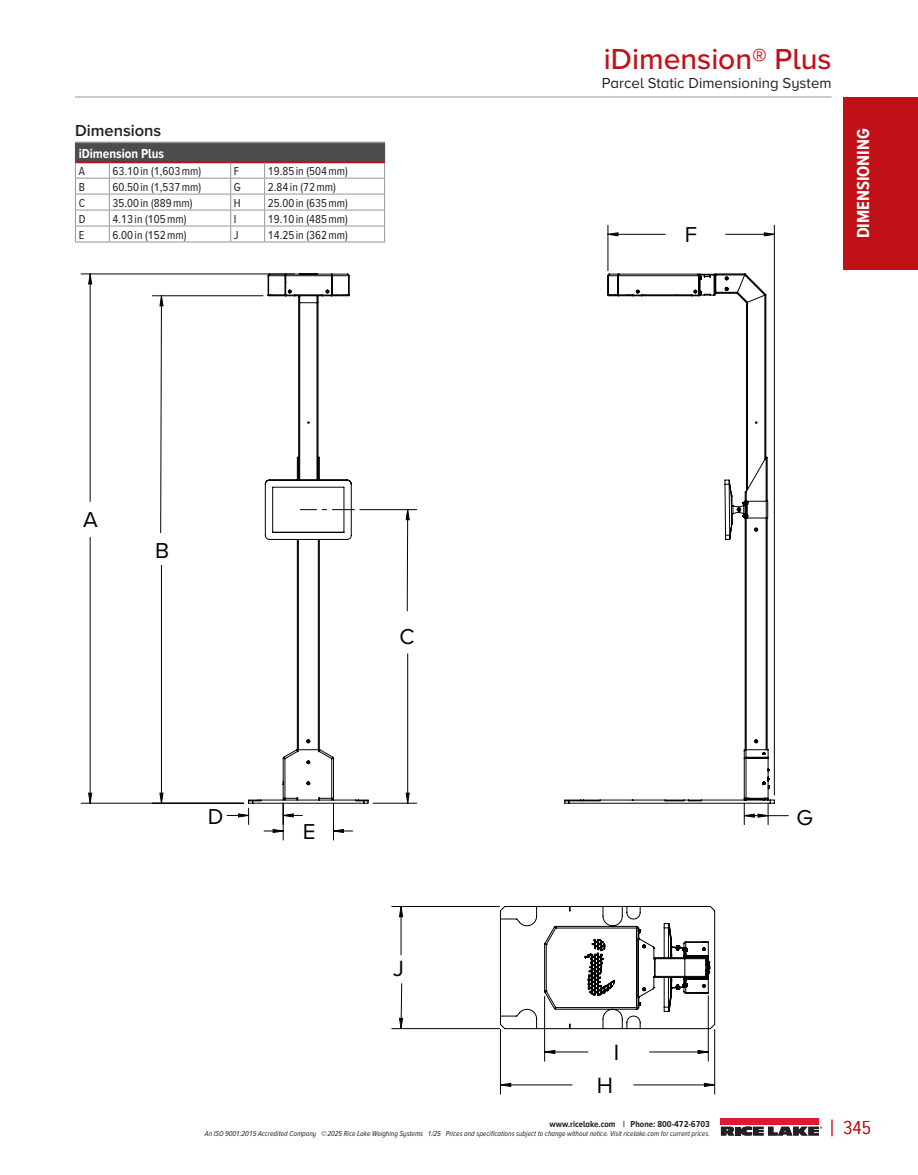
<style>
.page{position:relative;width:918px;height:1175px;background:#fff}
.page>*{position:absolute;margin:0;border:0;box-sizing:border-box;transform-origin:0 0}
.t1{font:500 30px "Proxima Nova A";color:#c01119}
.t2{font:22.8px "Proxima Nova A";color:#040503}
.t3{font:22.35px "Proxima Nova A";color:#040503}
.t4{font:300 19.5px "Proxima Nova A Cond";color:#c01119}
.t5{font:700 18px "Proxima Nova A Cond";color:#fff}
.t6{font:600 16.5px "Proxima Nova A";color:#231f20}
.t7{font:15px "Proxima Nova A";color:#231f20}
.t8{font:700 13.5px "Proxima Nova A Cond";color:#fff}
.t9{font:12px "Proxima Nova A Cond";color:#231f20}
.t10{font:700 9px "Proxima Nova A Cond";color:#231f20}
.t11{font:italic 7.5px "Proxima Nova A Cond";color:#231f20}
</style>
<div class="page">
<div style="left:843px;top:97px;width:75px;height:173px;background:#c01119"></div>
<div style="left:721px;top:1118px;width:98px;height:6px;background:#dc1a32"></div>
<svg style="left:721px;top:1126px;width:13px;height:9px"></svg>
<div style="left:735px;top:1126px;width:5px;height:9px;background:#231f20"></div>
<svg style="left:741px;top:1126px;width:81px;height:9px"></svg>
<svg style="left:832px;top:1119px;width:1px;height:17px"></svg>
<hr style="left:75px;top:97px;width:757px;height:1px;background:#939598">
<hr style="left:75px;top:242px;width:34px;height:1px;background:#939598">
<hr style="left:75px;top:142px;width:34px;height:1px;background:#939598">
<hr style="left:109px;top:142px;width:122px;height:1px;background:#939598">
<hr style="left:231px;top:142px;width:34px;height:1px;background:#939598">
<hr style="left:265px;top:142px;width:120px;height:1px;background:#939598">
<svg style="left:75px;top:143px;width:310px;height:99px"></svg>
<hr style="left:75px;top:161px;width:34px;height:2px;background:#c01119">
<hr style="left:109px;top:161px;width:122px;height:2px;background:#c01119">
<hr style="left:231px;top:194px;width:34px;height:1px;background:#939598">
<hr style="left:265px;top:194px;width:120px;height:1px;background:#939598">
<hr style="left:75px;top:226px;width:34px;height:1px;background:#939598">
<svg style="left:80px;top:200px;width:709px;height:640px"></svg>
<svg style="left:89px;top:233px;width:685px;height:599px"></svg>
<svg style="left:400px;top:906px;width:315px;height:180px"></svg>
<h3 class="t6" style="left:75px;top:118px;width:88px">Dimensions</h3>
<p class="t8" style="left:79px;top:143px;width:87px">iDimension Plus</p>
<p class="t9" style="left:79px;top:162px;width:8px">A</p>
<p class="t9" style="left:113px;top:162px;width:90px">63.10 in (1,603 mm)</p>
<p class="t9" style="left:234px;top:162px;width:7px">F</p>
<p class="t9" style="left:268px;top:162px;width:81px">19.85 in (504 mm)</p>
<p class="t9" style="left:79px;top:178px;width:8px">B</p>
<p class="t9" style="left:113px;top:178px;width:90px">60.50 in (1,537 mm)</p>
<p class="t9" style="left:234px;top:178px;width:8px">G</p>
<p class="t9" style="left:268px;top:178px;width:70px">2.84 in (72 mm)</p>
<p class="t9" style="left:79px;top:194px;width:8px">C</p>
<p class="t9" style="left:113px;top:194px;width:81px">35.00 in (889 mm)</p>
<p class="t9" style="left:234px;top:194px;width:8px">H</p>
<p class="t9" style="left:268px;top:194px;width:81px">25.00 in (635 mm)</p>
<p class="t9" style="left:79px;top:210px;width:8px">D</p>
<p class="t9" style="left:113px;top:210px;width:76px">4.13 in (105 mm)</p>
<p class="t9" style="left:234px;top:210px;width:4px">I</p>
<p class="t9" style="left:268px;top:210px;width:81px">19.10 in (485 mm)</p>
<p class="t9" style="left:79px;top:226px;width:7px">E</p>
<p class="t9" style="left:113px;top:226px;width:76px">6.00 in (152 mm)</p>
<p class="t9" style="left:234px;top:226px;width:6px">J</p>
<p class="t9" style="left:268px;top:226px;width:81px">14.25 in (362 mm)</p>
<h1 class="t1" style="left:604px;top:37px;width:229px">iDimension® Plus</h1>
<p class="t7" style="left:602px;top:72px;width:231px">Parcel Static Dimensioning System</p>
<h3 class="t3" style="left:685px;top:218px;width:14px">F</h3>
<h3 class="t5" style="left:850px;top:238px;width:111px;rotate:-90deg">DIMENSIONING</h3>
<h3 class="t3" style="left:83px;top:503px;width:16px">A</h3>
<h3 class="t3" style="left:155px;top:533px;width:16px">B</h3>
<h3 class="t3" style="left:400px;top:619px;width:17px">C</h3>
<h3 class="t3" style="left:208px;top:799px;width:17px">D</h3>
<h3 class="t3" style="left:303px;top:814px;width:14px">E</h3>
<h2 class="t2" style="left:393px;top:951px;width:12px">J</h2>
<h2 class="t2" style="left:614px;top:1035px;width:7px">I</h2>
<h2 class="t2" style="left:597px;top:1068px;width:18px">H</h2>
<p class="t10" style="left:550px;top:1117px;width:162px">www.ricelake.com | Phone: 800-472-6703</p>
<p class="t11" style="left:205px;top:1127px;width:507px">An ISO 9001:2015 Accredited Company © 2025 Rice Lake Weighing Systems 1/25 Prices and specifications subject to change without notice. Visit ricelake.com for current prices.</p>
<h3 class="t3" style="left:797px;top:800px;width:18px">G</h3>
<h3 class="t4" style="left:843px;top:1113px;width:29px">345</h3>
</div>
